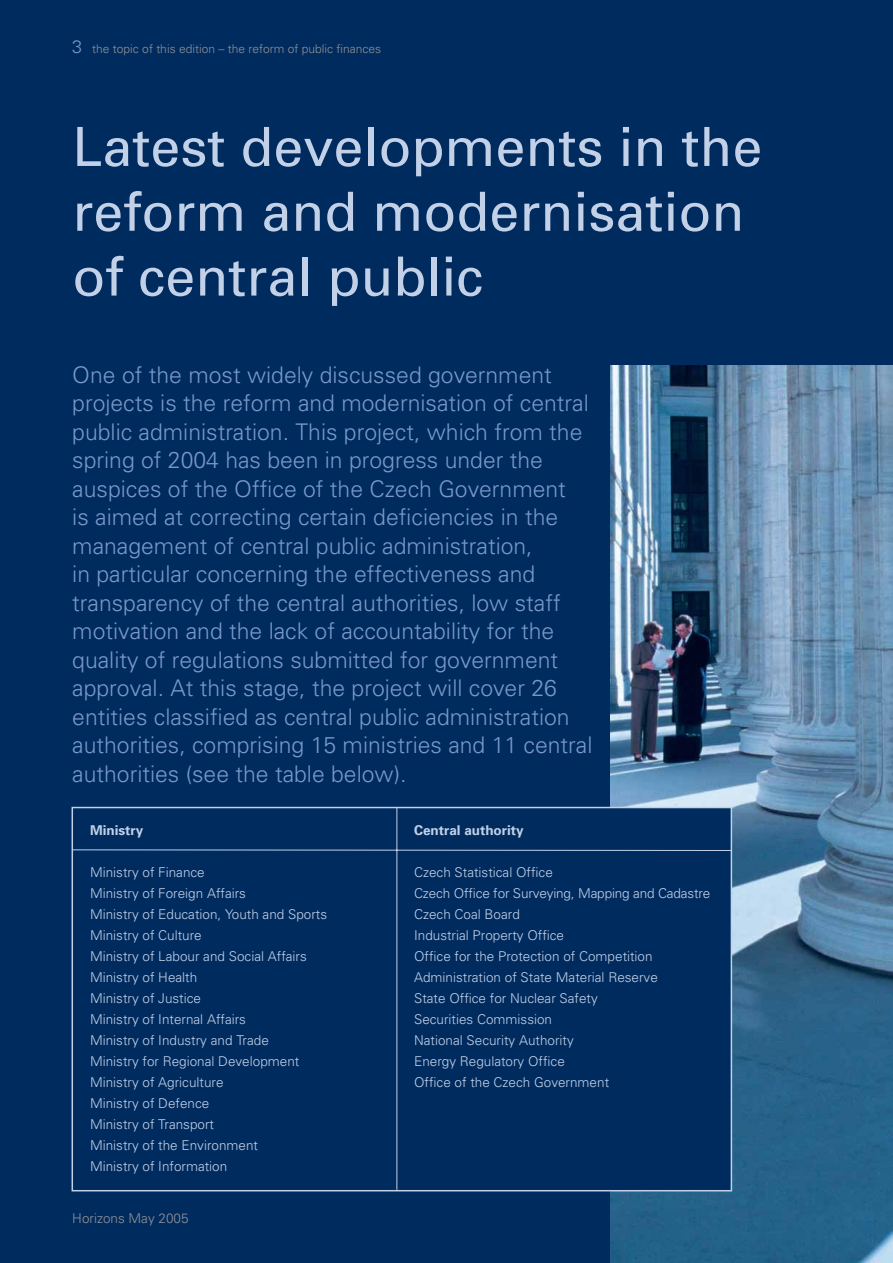
<style>
.page{position:relative;width:893px;height:1263px;background:#002b5e}
.page>*{position:absolute;margin:0;border:0;box-sizing:border-box;transform-origin:0 0}
.t1{font:54px/64.8px "Univers CE";color:#c2d0e8}
.t2{font:300 22.95px/28.5px "Univers CE";color:#7998c8}
.t3{font:300 13.5px/21px "Univers CE";color:#c2d0e8}
.t4{font:700 13.5px "Univers CE";color:#c2d0e8}
.t5{font:300 13.5px "Univers CE";color:#919195}
.t6{font:300 12px "Univers CE";color:#919195}
.s1{font-size:18px;color:#7998c8}
</style>
<div class="page">
<img style="left:610px;top:366px;width:283px;height:897px">
<svg style="left:72px;top:807px;width:660px;height:383px"></svg>
<p class="t6" style="left:72px;top:45px;width:310px"><span class="s1">3</span> the topic of this edition – the reform of public finances</p>
<h1 class="t1" style="left:72px;top:121px;width:692px">Latest developments in the reform and modernisation of central public</h1>
<p class="t2" style="left:72px;top:363px;width:522px">One of the most widely discussed government projects is the reform and modernisation of central public administration. This project, which from the spring of 2004 has been in progress under the auspices of the Office of the Czech Government<br>is aimed at correcting certain deficiencies in the management of central public administration,<br>in particular concerning the effectiveness and transparency of the central authorities, low staff motivation and the lack of accountability for the quality of regulations submitted for government approval. At this stage, the project will cover 26 entities classified as central public administration authorities, comprising 15 ministries and 11 central authorities (see the table below).</p>
<p class="t4" style="left:90px;top:826px;width:55px">Ministry</p>
<p class="t4" style="left:414px;top:826px;width:111px">Central authority</p>
<p class="t3" style="left:90px;top:864px;width:116px">Ministry of Finance</p>
<p class="t3" style="left:414px;top:864px;width:140px">Czech Statistical Office</p>
<p class="t3" style="left:90px;top:885px;width:158px">Ministry of Foreign Affairs</p>
<p class="t3" style="left:414px;top:885px;width:298px">Czech Office for Surveying, Mapping and Cadastre</p>
<p class="t3" style="left:90px;top:906px;width:239px">Ministry of Education, Youth and Sports</p>
<p class="t3" style="left:414px;top:906px;width:107px">Czech Coal Board</p>
<p class="t3" style="left:90px;top:927px;width:113px">Ministry of Culture</p>
<p class="t3" style="left:414px;top:927px;width:152px">Industrial Property Office</p>
<p class="t3" style="left:90px;top:948px;width:218px">Ministry of Labour and Social Affairs</p>
<p class="t3" style="left:414px;top:948px;width:240px">Office for the Protection of Competition</p>
<p class="t3" style="left:90px;top:969px;width:109px">Ministry of Health</p>
<p class="t3" style="left:414px;top:969px;width:245px">Administration of State Material Reserve</p>
<p class="t3" style="left:90px;top:990px;width:112px">Ministry of Justice</p>
<p class="t3" style="left:414px;top:990px;width:185px">State Office for Nuclear Safety</p>
<p class="t3" style="left:90px;top:1011px;width:157px">Ministry of Internal Affairs</p>
<p class="t3" style="left:414px;top:1011px;width:140px">Securities Commission</p>
<p class="t3" style="left:90px;top:1032px;width:180px">Ministry of Industry and Trade</p>
<p class="t3" style="left:414px;top:1032px;width:161px">National Security Authority</p>
<p class="t3" style="left:90px;top:1053px;width:211px">Ministry for Regional Development</p>
<p class="t3" style="left:414px;top:1053px;width:152px">Energy Regulatory Office</p>
<p class="t3" style="left:90px;top:1074px;width:135px">Ministry of Agriculture</p>
<p class="t3" style="left:414px;top:1074px;width:197px">Office of the Czech Government</p>
<p class="t3" style="left:90px;top:1095px;width:170px">Ministry of Defence<br>Ministry of Transport<br>Ministry of the Environment<br>Ministry of Information</p>
<p class="t5" style="left:72px;top:1213px;width:118px">Horizons May 2005</p>
</div>
